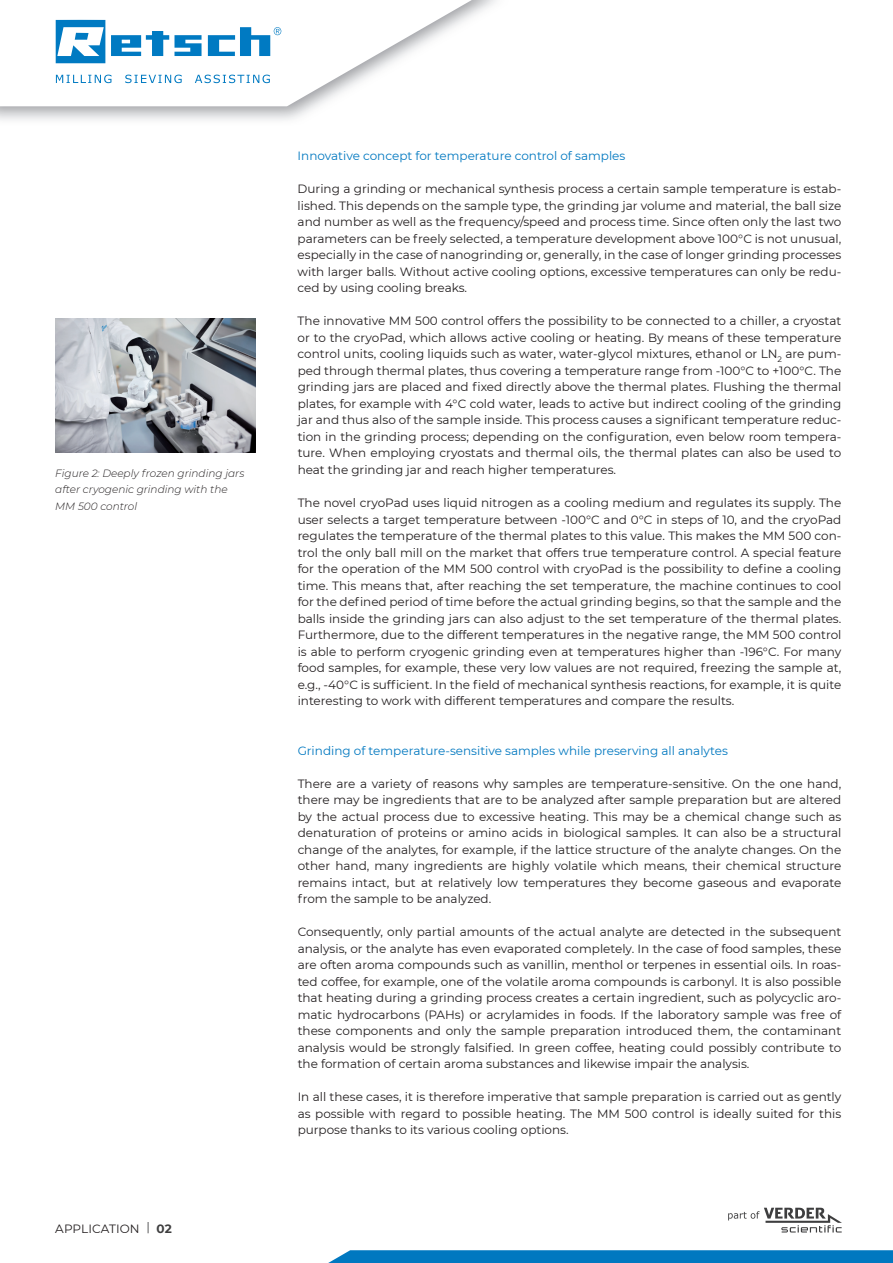
<style>
.page{position:relative;width:893px;height:1263px;background:#fff}
.page>*{position:absolute;margin:0;border:0;box-sizing:border-box;transform-origin:0 0}
.t1{font:12px/16.5px "Montserrat";color:#231f20;text-align:justify}
.t2{font:12px "Montserrat";color:#0078c0}
.t3{font:italic 300 10.5px/16.5px "Montserrat";color:#231f20}
.s1{color:#3e3e3f}
.s2{font-weight:700;color:#3e3e3f}
</style>
<div class="page">
<svg style="left:728px;top:1208px;width:114px;height:24px"></svg>
<svg style="left:328px;top:1250px;width:565px;height:13px;background:#097dc2"></svg>
<svg style="left:55px;top:0;width:417px;height:106px"></svg>
<svg style="left:208px;top:27px;width:73px;height:29px"></svg>
<svg style="left:56px;top:20px;width:49px;height:43px"></svg>
<svg style="left:111px;top:31px;width:91px;height:25px"></svg>
<svg style="left:56px;top:75px;width:55px;height:8px"></svg>
<svg style="left:125px;top:75px;width:57px;height:8px"></svg>
<svg style="left:195px;top:75px;width:75px;height:8px"></svg>
<img style="left:55px;top:319px;width:200px;height:133px">
<p class="t3" style="left:55px;top:465px;width:191px">Figure 2: Deeply frozen grinding jars after cryogenic grinding with the<br>MM 500 control</p>
<p class="t1" style="left:55px;top:1219px;width:118px">APPLICATION <span class="s1">|</span> <span class="s2">02</span></p>
<p class="t2" style="left:298px;top:148px;width:329px">Innovative concept for temperature control of samples</p>
<p class="t1" style="left:298px;top:180px;width:545px">During a grinding or mechanical synthesis process a certain sample temperature is estab&shy;lished. This depends on the sample type, the grinding jar volume and material, the ball size and number as well as the frequency/speed and process time. Since often only the last two parameters can be freely selected, a temperature development above 100°C is not unusual, especially in the case of nanogrinding or, generally, in the case of longer grinding processes with larger balls. Without active cooling options, excessive temperatures can only be redu&shy;ced by using cooling breaks.</p>
<p class="t1" style="left:298px;top:312px;width:545px">The innovative MM 500 control offers the possibility to be connected to a chiller, a cryostat or to the cryoPad, which allows active cooling or heating. By means of these temperature control units, cooling liquids such as water, water-glycol mixtures, ethanol or LN<sub>2</sub> are pum&shy;ped through thermal plates, thus covering a temperature range from -100°C to +100°C. The grinding jars are placed and fixed directly above the thermal plates. Flushing the thermal plates, for example with 4°C cold water, leads to active but indirect cooling of the grinding jar and thus also of the sample inside. This process causes a significant temperature reduc&shy;tion in the grinding process; depending on the configuration, even below room tempera&shy;ture. When employing cryostats and thermal oils, the thermal plates can also be used to heat the grinding jar and reach higher temperatures.</p>
<p class="t1" style="left:298px;top:494px;width:545px">The novel cryoPad uses liquid nitrogen as a cooling medium and regulates its supply. The user selects a target temperature between -100°C and 0°C in steps of 10, and the cryoPad regulates the temperature of the thermal plates to this value. This makes the MM 500 con&shy;trol the only ball mill on the market that offers true temperature control. A special feature for the operation of the MM 500 control with cryoPad is the possibility to define a cooling time. This means that, after reaching the set temperature, the machine continues to cool for the defined period of time before the actual grinding begins, so that the sample and the balls inside the grinding jars can also adjust to the set temperature of the thermal plates.<br>Furthermore, due to the different temperatures in the negative range, the MM 500 control is able to perform cryogenic grinding even at temperatures higher than -196°C. For many food samples, for example, these very low values are not required, freezing the sample at, e.g., -40°C is sufficient. In the field of mechanical synthesis reactions, for example, it is quite interesting to work with different temperatures and compare the results.</p>
<p class="t2" style="left:298px;top:742px;width:432px">Grinding of temperature-sensitive samples while preserving all analytes</p>
<p class="t1" style="left:298px;top:774px;width:545px">There are a variety of reasons why samples are temperature-sensitive. On the one hand, there may be ingredients that are to be analyzed after sample preparation but are altered by the actual process due to excessive heating. This may be a chemical change such as denaturation of proteins or amino acids in biological samples. It can also be a structural change of the analytes, for example, if the lattice structure of the analyte changes. On the other hand, many ingredients are highly volatile which means, their chemical structure remains intact, but at relatively low temperatures they become gaseous and evaporate from the sample to be analyzed.</p>
<p class="t1" style="left:298px;top:923px;width:545px">Consequently, only partial amounts of the actual analyte are detected in the subsequent analysis, or the analyte has even evaporated completely. In the case of food samples, these are often aroma compounds such as vanillin, menthol or terpenes in essential oils. In roas&shy;ted coffee, for example, one of the volatile aroma compounds is carbonyl. It is also possible that heating during a grinding process creates a certain ingredient, such as polycyclic aro&shy;matic hydrocarbons (PAHs) or acrylamides in foods. If the laboratory sample was free of these components and only the sample preparation introduced them, the contaminant analysis would be strongly falsified. In green coffee, heating could possibly contribute to the formation of certain aroma substances and likewise impair the analysis.</p>
<p class="t1" style="left:298px;top:1088px;width:545px">In all these cases, it is therefore imperative that sample preparation is carried out as gently as possible with regard to possible heating. The MM 500 control is ideally suited for this purpose thanks to its various cooling options.</p>
</div>
